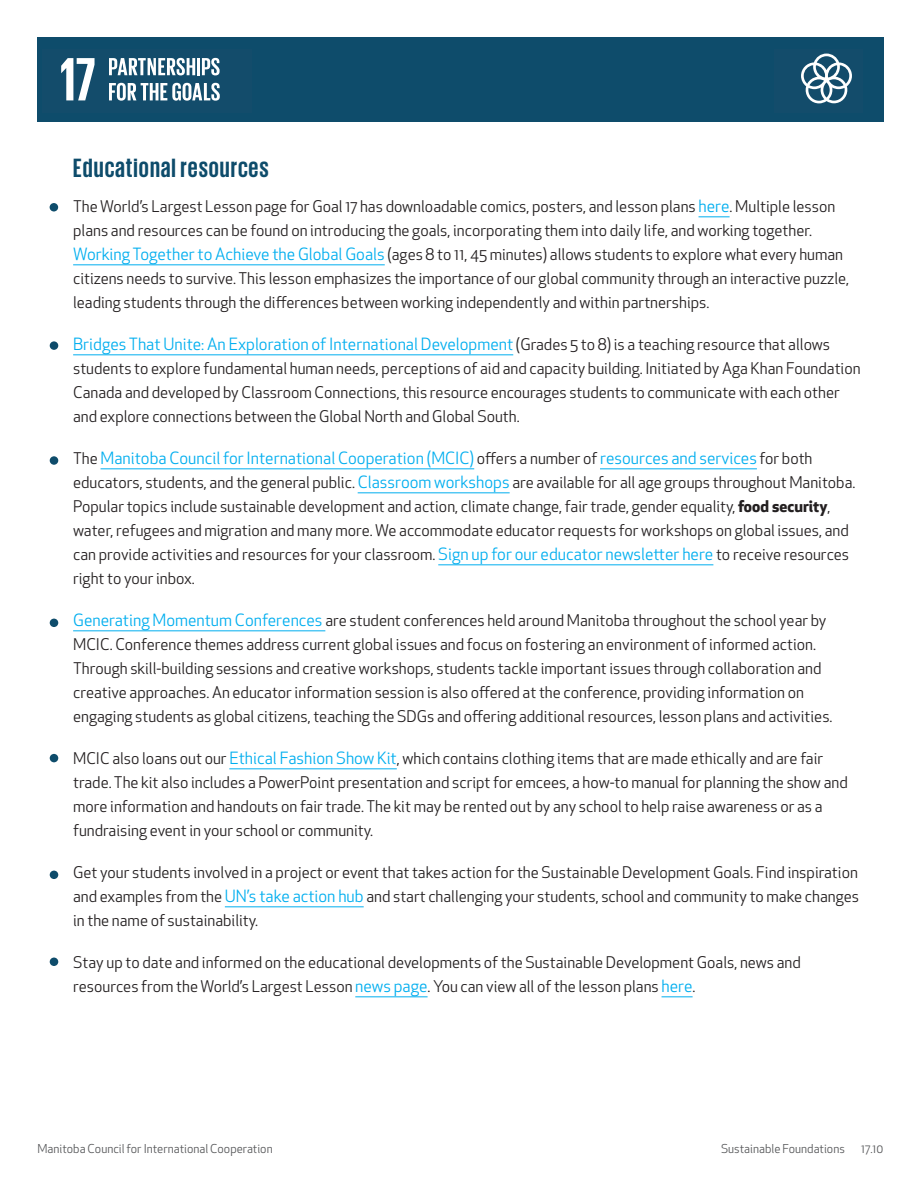
<style>
.page{position:relative;width:918px;height:1188px;background:#fff}
.page>*{position:absolute;margin:0;border:0;box-sizing:border-box;transform-origin:0 0}
.t1{font:700 27px "Giorgio Sans";letter-spacing:.035em;color:#0e4c6b}
.t2{font:16.5px "Apex New";color:#00aeef}
.t3{font:15.75px/24px "Apex New";color:#231f20}
.t4{font:12px "Apex New";color:#57585a}
.s1{font-size:16.5px;color:#00aeef}
.s2{font-size:15.75px;color:#231f20}
.s3{font-weight:700}
</style>
<div class="page">
<div style="left:37px;top:37px;width:846px;height:85px;background:#0e4c6b"></div>
<hr style="left:699px;top:216px;width:31px;height:1px;background:#00aeef">
<hr style="left:73px;top:264px;width:312px;height:1px;background:#00aeef">
<hr style="left:73px;top:354px;width:440px;height:1px;background:#00aeef">
<hr style="left:101px;top:468px;width:373px;height:1px;background:#00aeef">
<hr style="left:600px;top:468px;width:157px;height:1px;background:#00aeef">
<hr style="left:358px;top:492px;width:152px;height:1px;background:#00aeef">
<hr style="left:438px;top:564px;width:275px;height:1px;background:#00aeef">
<hr style="left:73px;top:630px;width:252px;height:1px;background:#00aeef">
<hr style="left:229px;top:768px;width:168px;height:1px;background:#00aeef">
<hr style="left:225px;top:906px;width:139px;height:1px;background:#00aeef">
<hr style="left:355px;top:996px;width:73px;height:1px;background:#00aeef">
<hr style="left:662px;top:996px;width:31px;height:1px;background:#00aeef">
<div style="left:50px;top:203px;width:8px;height:9px;background:#0e4c6b;border-radius:50%"></div>
<div style="left:50px;top:341px;width:8px;height:9px;background:#0e4c6b;border-radius:50%"></div>
<div style="left:50px;top:619px;width:8px;height:8px;background:#0e4c6b;border-radius:50%"></div>
<div style="left:50px;top:754px;width:8px;height:8px;background:#0e4c6b;border-radius:50%"></div>
<div style="left:50px;top:871px;width:8px;height:8px;background:#0e4c6b;border-radius:50%"></div>
<div style="left:50px;top:456px;width:8px;height:9px;background:#0e4c6b;border-radius:50%"></div>
<div style="left:50px;top:958px;width:8px;height:8px;background:#0e4c6b;border-radius:50%"></div>
<div style="left:775px;top:50px;width:88px;height:63px;background:#134c6b"></div>
<svg style="left:801px;top:54px;width:51px;height:49px"></svg>
<div style="left:42px;top:50px;width:210px;height:63px;background:#134c6b"></div>
<svg style="left:109px;top:58px;width:86px;height:17px"></svg>
<hr style="left:197px;top:58px;width:3px;height:17px;background:#fff">
<svg style="left:202px;top:58px;width:18px;height:17px"></svg>
<svg style="left:61px;top:58px;width:34px;height:42px"></svg>
<svg style="left:109px;top:83px;width:111px;height:18px"></svg>
<p class="t1" style="left:73px;top:154px;width:197px">Educational resources</p>
<p class="t3" style="left:73px;top:195px;width:778px">The World’s Largest Lesson page for Goal 17 has downloadable comics, posters, and lesson plans <span class="s1">here</span>. Multiple lesson plans and resources can be found on introducing the goals, incorporating them into daily life, and working together.<br><span class="s1">Working Together to Achieve the Global Goals</span> (ages 8 to 11, 45 minutes) allows students to explore what every human citizens needs to survive. This lesson emphasizes the importance of our global community through an interactive puzzle, leading students through the differences between working independently and within partnerships.</p>
<p class="t2" style="left:73px;top:334px;width:758px">Bridges That Unite: An Exploration of International Development <span class="s2">(Grades 5 to 8) is a teaching resource that allows</span></p>
<p class="t3" style="left:73px;top:357px;width:789px">students to explore fundamental human needs, perceptions of aid and capacity building. Initiated by Aga Khan Foundation<br>Canada and developed by Classroom Connections, this resource encourages students to communicate with each other and explore connections between the Global North and Global South.</p>
<p class="t2" style="left:73px;top:448px;width:741px"><span class="s2">The</span> Manitoba Council for International Cooperation (MCIC) <span class="s2">offers a number of</span> resources and services <span class="s2">for both</span></p>
<p class="t3" style="left:73px;top:471px;width:784px">educators, students, and the general public. <span class="s1">Classroom workshops</span> are available for all age groups throughout Manitoba.<br>Popular topics include sustainable development and action, climate change, fair trade, gender equality, <span class="s3">food security</span>, water, refugees and migration and many more. We accommodate educator requests for workshops on global issues, and can provide activities and resources for your classroom. <span class="s1">Sign up for our educator newsletter here</span> to receive resources right to your inbox.</p>
<p class="t3" style="left:73px;top:609px;width:761px"><span class="s1">Generating Momentum Conferences</span> are student conferences held around Manitoba throughout the school year by MCIC. Conference themes address current global issues and focus on fostering an environment of informed action.<br>Through skill-building sessions and creative workshops, students tackle important issues through collaboration and creative approaches. An educator information session is also offered at the conference, providing information on engaging students as global citizens, teaching the SDGs and offering additional resources, lesson plans and activities.</p>
<p class="t3" style="left:73px;top:747px;width:776px">MCIC also loans out our <span class="s1">Ethical Fashion Show Kit</span>, which contains clothing items that are made ethically and are fair trade. The kit also includes a PowerPoint presentation and script for emcees, a how-to manual for planning the show and more information and handouts on fair trade. The kit may be rented out by any school to help raise awareness or as a fundraising event in your school or community.</p>
<p class="t3" style="left:73px;top:861px;width:787px;text-align:justify">Get your students involved in a project or event that takes action for the Sustainable Development Goals. Find inspiration and examples from the <span class="s1">UN’s take action hub</span> and start challenging your students, school and community to make changes in the name of sustainability.</p>
<p class="t3" style="left:73px;top:951px;width:729px">Stay up to date and informed on the educational developments of the Sustainable Development Goals, news and resources from the World’s Largest Lesson <span class="s1">news page</span>. You can view all of the lesson plans <span class="s1">here</span>.</p>
<p class="t4" style="left:37px;top:1141px;width:237px">Manitoba Council for International Cooperation</p>
<p class="t4" style="left:721px;top:1141px;width:125px">Sustainable Foundations</p>
<p class="t4" style="left:861px;top:1141px;width:24px">17.10</p>
</div>
